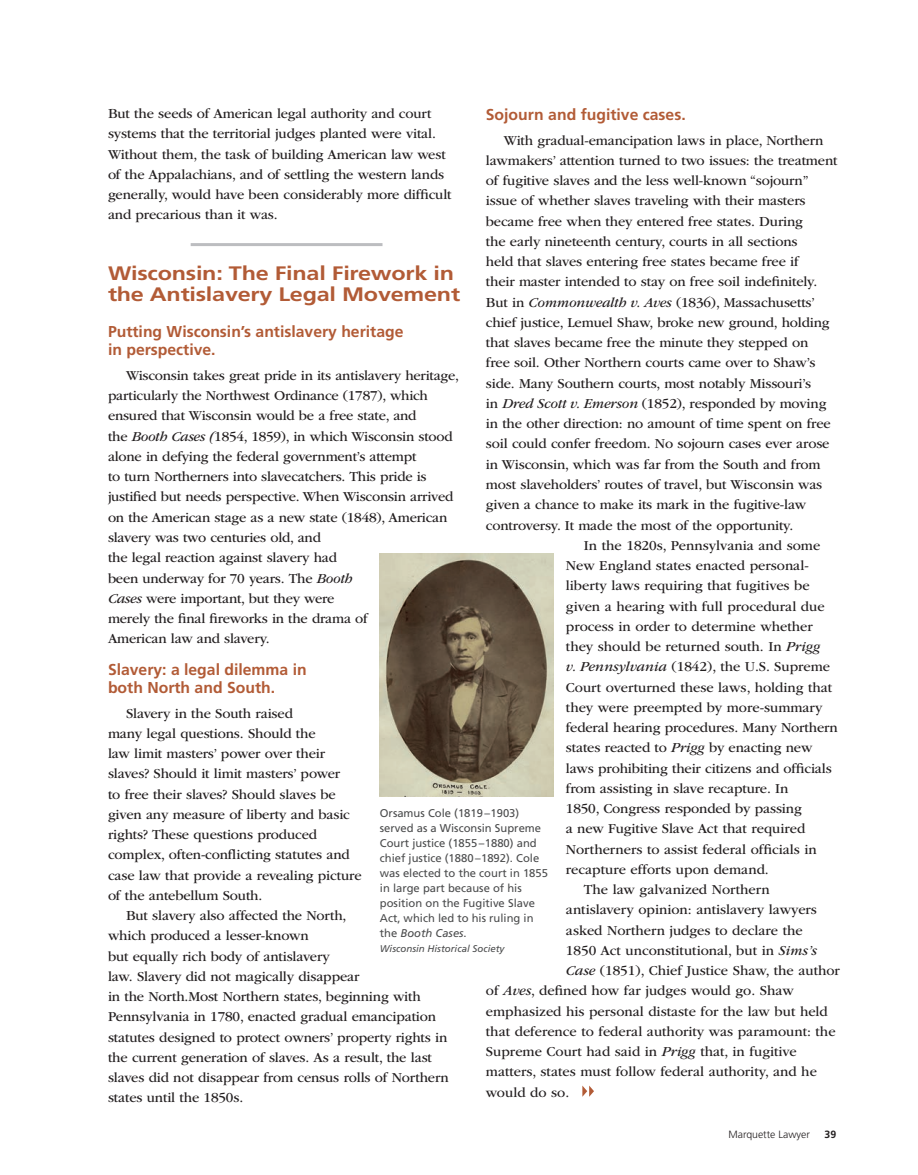
<style>
.page{position:relative;width:918px;height:1175px;background:#fff}
.page>*{position:absolute;margin:0;border:0;box-sizing:border-box;transform-origin:0 0}
.Subhead_F_11{font:700 19.5px/21px "Frutiger LT Std";letter-spacing:-.01em;color:#b25b36;scale:1.2 1}
.subhead_F_bold_11{font:700 15.75px/18px "Frutiger LT Std";color:#b25b36}
.Body_GB{font:14.25px/20.2px "ITC Garamond Std";letter-spacing:-.01em;color:#231f20}
.caption_small{font:11.25px/15px "Frutiger";color:#4b4c4d}
.Page_number_right{font:300 10.5px "Frutiger LT Std";color:#231f20}
.Page_number_right-2{font:700 10.5px "Frutiger LT Std";color:#231f20}
.caption_small-2{font:italic 9.75px "Frutiger";color:#4b4c4d}
.s1{font-style:italic}
</style>
<div class="page">
<svg style="left:582px;top:1085px;width:12px;height:11px"></svg>
<img style="left:380px;top:554px;width:174px;height:242px">
<hr style="left:191px;top:243px;width:191px;height:3px;background:#bcbdc0">
<p class="subhead_F_bold_11" style="left:486px;top:105px;width:201px">Sojourn and fugitive cases.</p>
<p class="Body_GB" style="left:486px;top:130px;width:353px;text-indent:18px">With gradual-emancipation laws in place, Northern lawmakers’ attention turned to two issues: the treatment of fugitive slaves and the less well-known “sojourn” issue of whether slaves traveling with their masters became free when they entered free states. During<br>the early nineteenth century, courts in all sections<br>held that slaves entering free states became free if<br>their master intended to stay on free soil indefinitely.<br>But in <span class="s1">Commonwealth v. Aves</span> (1836), Massachusetts’ chief justice, Lemuel Shaw, broke new ground, holding that slaves became free the minute they stepped on<br>free soil. Other Northern courts came over to Shaw’s side. Many Southern courts, most notably Missouri’s<br>in <span class="s1">Dred Scott v. Emerson</span> (1852), responded by moving in the other direction: no amount of time spent on free soil could confer freedom. No sojourn cases ever arose in Wisconsin, which was far from the South and from most slaveholders’ routes of travel, but Wisconsin was given a chance to make its mark in the fugitive-law controversy. It made the most of the opportunity.</p>
<p class="Body_GB" style="left:566px;top:535px;width:273px;text-indent:18px">In the 1820s, Pennsylvania and some New England states enacted personal&shy;liberty laws requiring that fugitives be given a hearing with full procedural due process in order to determine whether they should be returned south. In <span class="s1">Prigg<br>v. Pennsylvania</span> (1842), the U.S. Supreme Court overturned these laws, holding that they were preempted by more-summary federal hearing procedures. Many Northern states reacted to <span class="s1">Prigg</span> by enacting new laws prohibiting their citizens and officials from assisting in slave recapture. In<br>1850, Congress responded by passing<br>a new Fugitive Slave Act that required Northerners to assist federal officials in recapture efforts upon demand.</p>
<p class="Body_GB" style="left:584px;top:879px;width:187px">The law galvanized Northern</p>
<p class="Body_GB" style="left:566px;top:900px;width:253px">antislavery opinion: antislavery lawyers</p>
<p class="Body_GB" style="left:566px;top:920px;width:238px">asked Northern judges to declare the</p>
<p class="Body_GB" style="left:566px;top:940px;width:253px">1850 Act unconstitutional, but in <span class="s1">Sims’s</span></p>
<p class="Body_GB" style="left:566px;top:960px;width:276px"><span class="s1">Case</span> (1851), Chief Justice Shaw, the author</p>
<p class="Body_GB" style="left:486px;top:981px;width:309px">of <span class="s1">Aves</span>, defined how far judges would go. Shaw</p>
<p class="Body_GB" style="left:486px;top:1001px;width:343px">emphasized his personal distaste for the law but held</p>
<p class="Body_GB" style="left:486px;top:1021px;width:351px">that deference to federal authority was paramount: the</p>
<p class="Body_GB" style="left:486px;top:1041px;width:312px">Supreme Court had said in <span class="s1">Prigg</span> that, in fugitive</p>
<p class="Body_GB" style="left:486px;top:1062px;width:333px">matters, states must follow federal authority, and he</p>
<p class="Body_GB" style="left:486px;top:1082px;width:85px">would do so.</p>
<p class="Page_number_right" style="left:729px;top:1128px;width:83px">Marquette Lawyer</p>
<p class="Page_number_right-2" style="left:825px;top:1128px;width:13px">39</p>
<p class="Body_GB" style="left:108px;top:104px;width:345px">But the seeds of American legal authority and court systems that the territorial judges planted were vital.<br>Without them, the task of building American law west of the Appalachians, and of settling the western lands generally, would have been considerably more difficult and precarious than it was.</p>
<p class="Subhead_F_11" style="left:108px;top:263px;width:295px">Wisconsin: The Final Firework in the Antislavery Legal Movement</p>
<p class="subhead_F_bold_11" style="left:108px;top:323px;width:297px">Putting Wisconsin’s antislavery heritage in perspective.</p>
<p class="Body_GB" style="left:108px;top:365px;width:353px;text-indent:18px">Wisconsin takes great pride in its antislavery heritage, particularly the Northwest Ordinance (1787), which ensured that Wisconsin would be a free state, and<br>the <span class="s1">Booth Cases (</span>1854, 1859), in which Wisconsin stood alone in defying the federal government’s attempt<br>to turn Northerners into slavecatchers. This pride is justified but needs perspective. When Wisconsin arrived on the American stage as a new state (1848), American slavery was two centuries old, and<br>the legal reaction against slavery had<br>been underway for 70 years. The <span class="s1">Booth<br>Cases</span> were important, but they were<br>merely the final fireworks in the drama of<br>American law and slavery.</p>
<p class="subhead_F_bold_11" style="left:108px;top:660px;width:200px">Slavery: a legal dilemma in both North and South.</p>
<p class="Body_GB" style="left:108px;top:703px;width:255px;text-indent:18px">Slavery in the South raised<br>many legal questions. Should the<br>law limit masters’ power over their slaves? Should it limit masters’ power<br>to free their slaves? Should slaves be given any measure of liberty and basic rights? These questions produced complex, often-conflicting statutes and case law that provide a revealing picture of the antebellum South.</p>
<p class="Body_GB" style="left:108px;top:905px;width:342px;text-indent:18px">But slavery also affected the North,<br>which produced a lesser-known<br>but equally rich body of antislavery<br>law. Slavery did not magically disappear<br>in the North.Most Northern states, beginning with Pennsylvania in 1780, enacted gradual emancipation statutes designed to protect owners’ property rights in the current generation of slaves. As a result, the last slaves did not disappear from census rolls of Northern states until the 1850s.</p>
<p class="caption_small" style="left:380px;top:805px;width:170px">Orsamus Cole (1819–1903) served as a Wisconsin Supreme<br>Court justice (1855–1880) and chief justice (1880–1892). Cole was elected to the court in 1855 in large part because of his position on the Fugitive Slave<br>Act, which led to his ruling in the <span class="s1">Booth Cases</span>.</p>
<p class="caption_small-2" style="left:380px;top:943px;width:126px">Wisconsin Historical Society</p>
</div>
